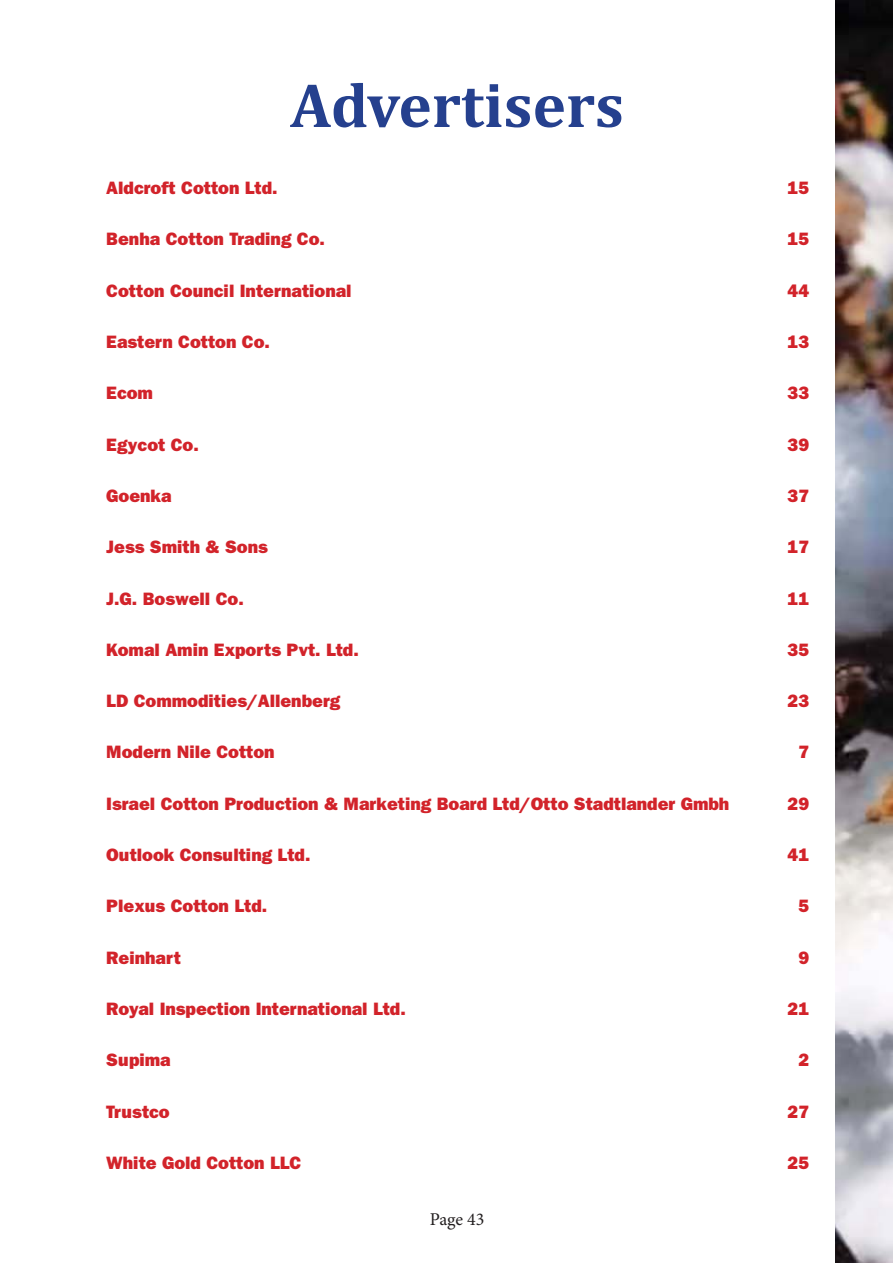
<style>
.page{position:relative;width:893px;height:1263px;background:#fff}
.page>*{position:absolute;margin:0;border:0;box-sizing:border-box;transform-origin:0 0}
.t1{font:700 63px "Cambria";color:#25408e}
.t2{font:800 18px "Franklin Gothic LT";color:#d2232a}
.t3{font:18px "Minion Pro";letter-spacing:-.005em;color:#231f20}
</style>
<div class="page">
<img style="left:836px;top:0;width:56px;height:1263px">
<h1 class="t1" style="left:290px;top:83px;width:335px">Advertisers</h1>
<p class="t2" style="left:106px;top:181px;width:173px">Aldcroft Cotton Ltd.</p>
<p class="t2" style="left:787px;top:181px;width:23px">15</p>
<p class="t2" style="left:106px;top:233px;width:220px">Benha Cotton Trading Co.</p>
<p class="t2" style="left:787px;top:233px;width:23px">15</p>
<p class="t2" style="left:106px;top:284px;width:247px">Cotton Council International</p>
<p class="t2" style="left:787px;top:284px;width:23px">44</p>
<p class="t2" style="left:106px;top:335px;width:165px">Eastern Cotton Co.</p>
<p class="t2" style="left:787px;top:335px;width:23px">13</p>
<p class="t2" style="left:106px;top:386px;width:48px">Ecom</p>
<p class="t2" style="left:787px;top:386px;width:23px">33</p>
<p class="t2" style="left:106px;top:438px;width:94px">Egycot Co.</p>
<p class="t2" style="left:787px;top:438px;width:23px">39</p>
<p class="t2" style="left:106px;top:489px;width:67px">Goenka</p>
<p class="t2" style="left:787px;top:489px;width:23px">37</p>
<p class="t2" style="left:106px;top:540px;width:163px">Jess Smith &amp; Sons</p>
<p class="t2" style="left:787px;top:540px;width:23px">17</p>
<p class="t2" style="left:106px;top:592px;width:139px">J.G. Boswell Co.</p>
<p class="t2" style="left:787px;top:592px;width:23px">11</p>
<p class="t2" style="left:106px;top:643px;width:254px">Komal Amin Exports Pvt. Ltd.</p>
<p class="t2" style="left:787px;top:643px;width:23px">35</p>
<p class="t2" style="left:106px;top:694px;width:235px">LD Commodities/Allenberg</p>
<p class="t2" style="left:787px;top:694px;width:23px">23</p>
<p class="t2" style="left:106px;top:746px;width:170px">Modern Nile Cotton</p>
<p class="t2" style="left:798px;top:746px;width:12px">7</p>
<p class="t2" style="left:106px;top:797px;width:624px">Israel Cotton Production &amp; Marketing Board Ltd/Otto Stadtlander Gmbh</p>
<p class="t2" style="left:788px;top:797px;width:23px">29</p>
<p class="t2" style="left:106px;top:848px;width:206px">Outlook Consulting Ltd.</p>
<p class="t2" style="left:787px;top:848px;width:23px">41</p>
<p class="t2" style="left:106px;top:899px;width:162px">Plexus Cotton Ltd.</p>
<p class="t2" style="left:798px;top:899px;width:12px">5</p>
<p class="t2" style="left:106px;top:951px;width:76px">Reinhart</p>
<p class="t2" style="left:798px;top:951px;width:12px">9</p>
<p class="t2" style="left:106px;top:1002px;width:301px">Royal Inspection International Ltd.</p>
<p class="t2" style="left:787px;top:1002px;width:23px">21</p>
<p class="t2" style="left:106px;top:1053px;width:66px">Supima</p>
<p class="t2" style="left:798px;top:1053px;width:12px">2</p>
<p class="t2" style="left:106px;top:1105px;width:65px">Trustco</p>
<p class="t2" style="left:787px;top:1105px;width:23px">27</p>
<p class="t2" style="left:106px;top:1156px;width:197px">White Gold Cotton LLC</p>
<p class="t2" style="left:787px;top:1156px;width:23px">25</p>
<p class="t3" style="left:430px;top:1208px;width:56px">Page 43</p>
</div>
